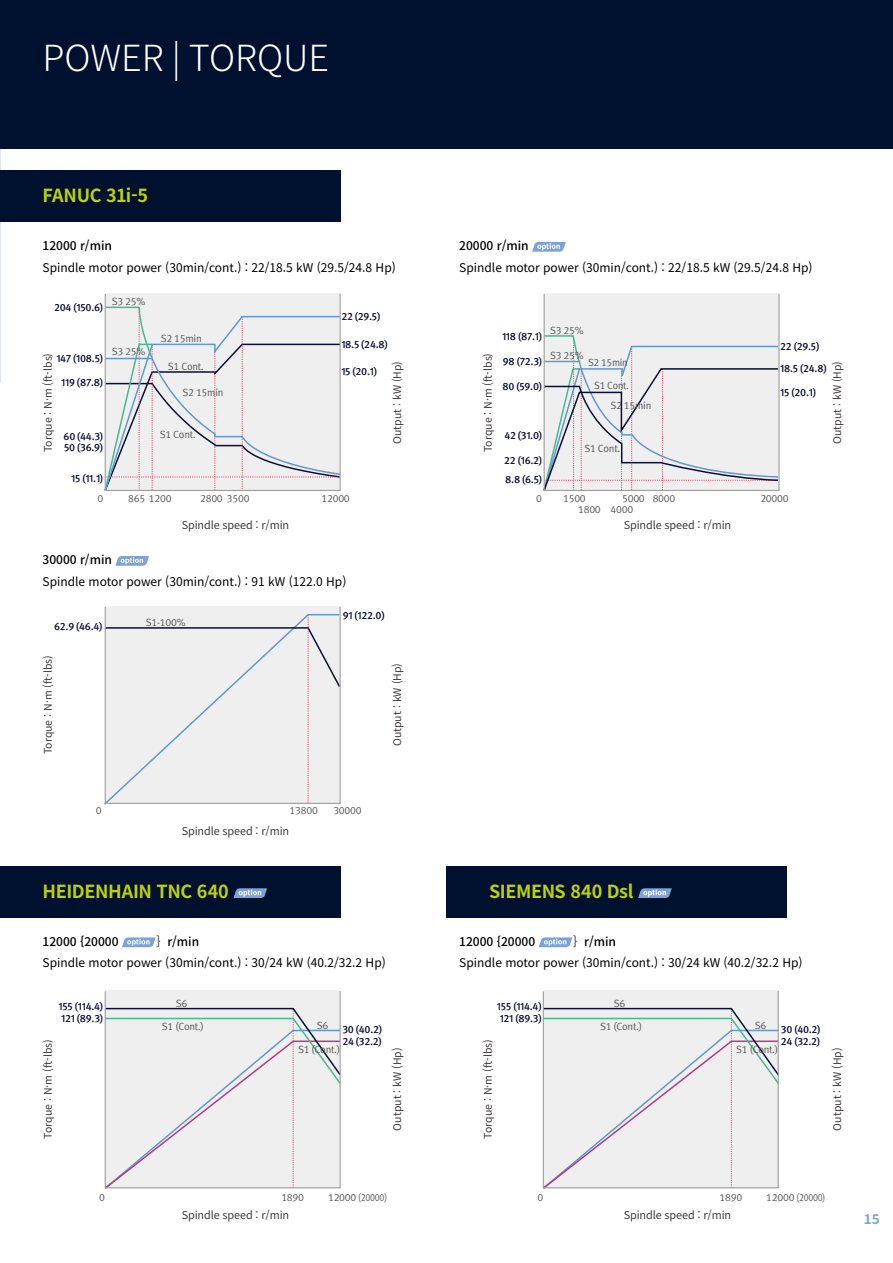
<style>
.page{position:relative;width:893px;height:1263px;background:#fff}
.page>*{position:absolute;margin:0;border:0;box-sizing:border-box;transform-origin:0 0}
.t1{font:300 36px "Noto Sans KR";color:#fff}
.t2{font:700 18px "Noto Sans KR";letter-spacing:-.02em;color:#bfd200}
.t3{font:700 13.5px "Noto Sans KR";color:#7da3d6}
.t4{font:12px/21.5px "Noto Sans KR";color:#000}
.t5{font:500 12px "Noto Sans KR";color:#000}
.t6{font:10.8px "Noto Sans KR";letter-spacing:-.01em;color:#3e3a39}
.t7{font:500 10.5px/12.3px "Doosan Meta Pro";letter-spacing:-.025em;color:#080e34}
.t8{font:10.5px/11.6px "Meta Normal LF";letter-spacing:-.025em;color:#595757}
.t9{font:10.5px "Noto Sans KR";color:#3e3a39}
.s1{font-size:12.3px;color:#3e3a39}
.s2{font-weight:500}
</style>
<div class="page">
<div style="left:0;top:0;width:893px;height:149px;background:#00102f"></div>
<div style="left:0;top:170px;width:340px;height:51px;background:#00102f"></div>
<div style="left:0;top:866px;width:340px;height:51px;background:#00102f"></div>
<svg style="left:233px;top:888px;width:34px;height:10px"></svg>
<div style="left:446px;top:866px;width:341px;height:51px;background:#00102f"></div>
<svg style="left:638px;top:888px;width:34px;height:10px"></svg>
<svg style="left:115px;top:556px;width:34px;height:10px"></svg>
<svg style="left:122px;top:937px;width:34px;height:10px"></svg>
<svg style="left:532px;top:242px;width:34px;height:10px"></svg>
<svg style="left:539px;top:937px;width:33px;height:10px"></svg>
<div style="left:105px;top:293px;width:235px;height:197px;background:#efefef"></div>
<div style="left:544px;top:293px;width:235px;height:197px;background:#efefef"></div>
<div style="left:105px;top:991px;width:235px;height:197px;background:#efefef"></div>
<div style="left:544px;top:991px;width:234px;height:197px;background:#efefef"></div>
<svg style="left:104px;top:306px;width:235px;height:185px"></svg>
<svg style="left:104px;top:1007px;width:237px;height:182px"></svg>
<svg style="left:542px;top:1007px;width:237px;height:182px"></svg>
<svg style="left:543px;top:334px;width:235px;height:157px"></svg>
<div style="left:105px;top:606px;width:235px;height:198px;background:#efefef"></div>
<svg style="left:104px;top:615px;width:235px;height:188px"></svg>
<div style="left:105px;top:293px;width:236px;height:198px;border:1px solid #9d9e9b"></div>
<div style="left:105px;top:606px;width:236px;height:198px;border:1px solid #9d9e9b"></div>
<div style="left:105px;top:990px;width:236px;height:198px;border:1px solid #9d9e9b"></div>
<div style="left:543px;top:990px;width:236px;height:198px;border:1px solid #9d9e9b"></div>
<div style="left:544px;top:293px;width:236px;height:198px;border:1px solid #9d9e9b"></div>
<h1 class="t1" style="left:43px;top:38px;width:288px">POWER | TORQUE</h1>
<h2 class="t2" style="left:43px;top:185px;width:107px">FANUC 31i-5</h2>
<p class="t5" style="left:43px;top:239px;width:71px">12000 r/min</p>
<p class="t4" style="left:43px;top:257px;width:355px">Spindle motor power (30min/cont.) : 22/18.5 kW (29.5/24.8 Hp)</p>
<p class="t7" style="left:54px;top:301px;width:51px">204 (150.6)</p>
<p class="t8" style="left:112px;top:296px;width:35px">S3 25%</p>
<p class="t7" style="left:56px;top:352px;width:48px">147 (108.5)</p>
<p class="t9" style="left:42px;top:452px;width:101px;rotate:-90deg">Torque : N.m (ft-lbs)</p>
<p class="t7" style="left:61px;top:377px;width:43px">119 (87.8)</p>
<p class="t7" style="left:64px;top:431px;width:41px">60 (44.3)</p>
<p class="t7" style="left:64px;top:441px;width:41px">50 (36.9)</p>
<p class="t7" style="left:71px;top:472px;width:34px">15 (11.1)</p>
<p class="t8" style="left:112px;top:346px;width:35px">S3 25%</p>
<p class="t8" style="left:161px;top:332px;width:43px">S2 15min</p>
<p class="t8" style="left:168px;top:360px;width:37px">S1 Cont.</p>
<p class="t8" style="left:183px;top:387px;width:43px">S2 15min</p>
<p class="t8" style="left:160px;top:428px;width:37px">S1 Cont.</p>
<p class="t7" style="left:341px;top:310px;width:41px">22 (29.5)</p>
<p class="t7" style="left:341px;top:339px;width:48px">18.5 (24.8)</p>
<p class="t7" style="left:341px;top:365px;width:37px">15 (20.1)</p>
<p class="t9" style="left:391px;top:444px;width:84px;rotate:-90deg">Output : kW (Hp)</p>
<p class="t8" style="left:97px;top:492px;width:7px">0</p>
<p class="t8" style="left:128px;top:492px;width:45px">865 1200</p>
<p class="t8" style="left:200px;top:492px;width:51px">2800 3500</p>
<p class="t8" style="left:321px;top:492px;width:30px">12000</p>
<p class="t6" style="left:182px;top:518px;width:109px">Spindle speed : r/min</p>
<p class="t5" style="left:43px;top:553px;width:71px">30000 r/min</p>
<p class="t4" style="left:43px;top:571px;width:305px">Spindle motor power (30min/cont.) : 91 kW (122.0 Hp)</p>
<p class="t7" style="left:54px;top:620px;width:50px">62.9 (46.4)</p>
<p class="t9" style="left:42px;top:754px;width:101px;rotate:-90deg">Torque : N.m (ft-lbs)</p>
<p class="t8" style="left:146px;top:616px;width:41px">S1-100%</p>
<p class="t7" style="left:343px;top:609px;width:43px">91 (122.0)</p>
<p class="t9" style="left:391px;top:746px;width:84px;rotate:-90deg">Output : kW (Hp)</p>
<p class="t8" style="left:96px;top:805px;width:7px">0</p>
<p class="t8" style="left:290px;top:805px;width:30px">13800</p>
<p class="t8" style="left:333px;top:805px;width:30px">30000</p>
<p class="t6" style="left:182px;top:825px;width:109px">Spindle speed : r/min</p>
<p class="t5" style="left:459px;top:239px;width:71px">20000 r/min</p>
<p class="t4" style="left:459px;top:257px;width:355px">Spindle motor power (30min/cont.) : 22/18.5 kW (29.5/24.8 Hp)</p>
<p class="t9" style="left:482px;top:452px;width:101px;rotate:-90deg">Torque : N.m (ft-lbs)</p>
<p class="t7" style="left:502px;top:330px;width:42px">118 (87.1)</p>
<p class="t7" style="left:503px;top:356px;width:41px">98 (72.3)</p>
<p class="t7" style="left:502px;top:380px;width:41px">80 (59.0)</p>
<p class="t7" style="left:504px;top:430px;width:39px">42 (31.0)</p>
<p class="t7" style="left:504px;top:455px;width:39px">22 (16.2)</p>
<p class="t7" style="left:505px;top:473px;width:38px">8.8 (6.5)</p>
<p class="t8" style="left:550px;top:324px;width:35px">S3 25%</p>
<p class="t8" style="left:550px;top:349px;width:35px">S3 25%</p>
<p class="t8" style="left:588px;top:357px;width:41px">S2 15min</p>
<p class="t8" style="left:594px;top:380px;width:36px">S1 Cont.</p>
<p class="t8" style="left:610px;top:400px;width:43px">S2 15min</p>
<p class="t8" style="left:584px;top:442px;width:37px">S1 Cont.</p>
<p class="t7" style="left:780px;top:336px;width:48px;line-height:21.9px">22 (29.5)<br>18.5 (24.8)</p>
<p class="t7" style="left:780px;top:387px;width:37px">15 (20.1)</p>
<p class="t9" style="left:831px;top:444px;width:84px;rotate:-90deg">Output : kW (Hp)</p>
<p class="t8" style="left:536px;top:492px;width:7px">0</p>
<p class="t8" style="left:622px;top:492px;width:55px">5000 8000</p>
<p class="t8" style="left:760px;top:492px;width:30px">20000</p>
<p class="t8" style="left:578px;top:492px;width:57px;text-indent:-15px">1500<br>1800 4000</p>
<p class="t6" style="left:624px;top:518px;width:109px">Spindle speed : r/min</p>
<h2 class="t2" style="left:43px;top:881px;width:188px">HEIDENHAIN TNC 640</h2>
<h2 class="t2" style="left:489px;top:881px;width:146px">SIEMENS 840 Dsl</h2>
<p class="t4" style="left:43px;top:931px;width:345px;text-indent:114px"><span class="s1">}</span> <span class="s2">r/min<br></span>Spindle motor power (30min/cont.) : 30/24 kW (40.2/32.2 Hp)</p>
<p class="t5" style="left:43px;top:934px;width:78px">12000 {20000</p>
<p class="t4" style="left:459px;top:931px;width:345px;text-indent:114px"><span class="s1">}</span> <span class="s2">r/min<br></span>Spindle motor power (30min/cont.) : 30/24 kW (40.2/32.2 Hp)</p>
<p class="t5" style="left:459px;top:934px;width:78px">12000 {20000</p>
<p class="t7" style="left:58px;top:1000px;width:46px">155 (114.4)<br>121 (89.3)</p>
<p class="t9" style="left:42px;top:1138px;width:101px;rotate:-90deg">Torque : N.m (ft-lbs)</p>
<p class="t8" style="left:176px;top:997px;width:13px">S6</p>
<p class="t8" style="left:162px;top:1021px;width:43px">S1 (Cont.)</p>
<p class="t8" style="left:317px;top:1019px;width:13px">S6</p>
<p class="t8" style="left:298px;top:1043px;width:43px">S1 (Cont.)</p>
<p class="t7" style="left:342px;top:1023px;width:41px">30 (40.2)</p>
<p class="t7" style="left:342px;top:1035px;width:41px">24 (32.2)</p>
<p class="t9" style="left:391px;top:1130px;width:84px;rotate:-90deg">Output : kW (Hp)</p>
<p class="t7" style="left:497px;top:1000px;width:46px">155 (114.4)<br>121 (89.3)</p>
<p class="t9" style="left:482px;top:1138px;width:101px;rotate:-90deg">Torque : N.m (ft-lbs)</p>
<p class="t8" style="left:614px;top:997px;width:13px">S6</p>
<p class="t8" style="left:600px;top:1021px;width:43px">S1 (Cont.)</p>
<p class="t8" style="left:755px;top:1019px;width:13px">S6</p>
<p class="t8" style="left:736px;top:1043px;width:43px">S1 (Cont.)</p>
<p class="t7" style="left:781px;top:1023px;width:41px">30 (40.2)</p>
<p class="t7" style="left:781px;top:1035px;width:41px">24 (32.2)</p>
<p class="t9" style="left:831px;top:1130px;width:84px;rotate:-90deg">Output : kW (Hp)</p>
<p class="t8" style="left:99px;top:1191px;width:7px">0</p>
<p class="t8" style="left:719px;top:1191px;width:24px">1890</p>
<p class="t8" style="left:766px;top:1191px;width:61px">12000 (20000)</p>
<p class="t8" style="left:281px;top:1191px;width:24px">1890</p>
<p class="t8" style="left:328px;top:1191px;width:61px">12000 (20000)</p>
<p class="t8" style="left:537px;top:1191px;width:7px">0</p>
<p class="t6" style="left:182px;top:1209px;width:109px">Spindle speed : r/min</p>
<p class="t6" style="left:624px;top:1209px;width:109px">Spindle speed : r/min</p>
<p class="t3" style="left:864px;top:1211px;width:17px">15</p>
</div>
